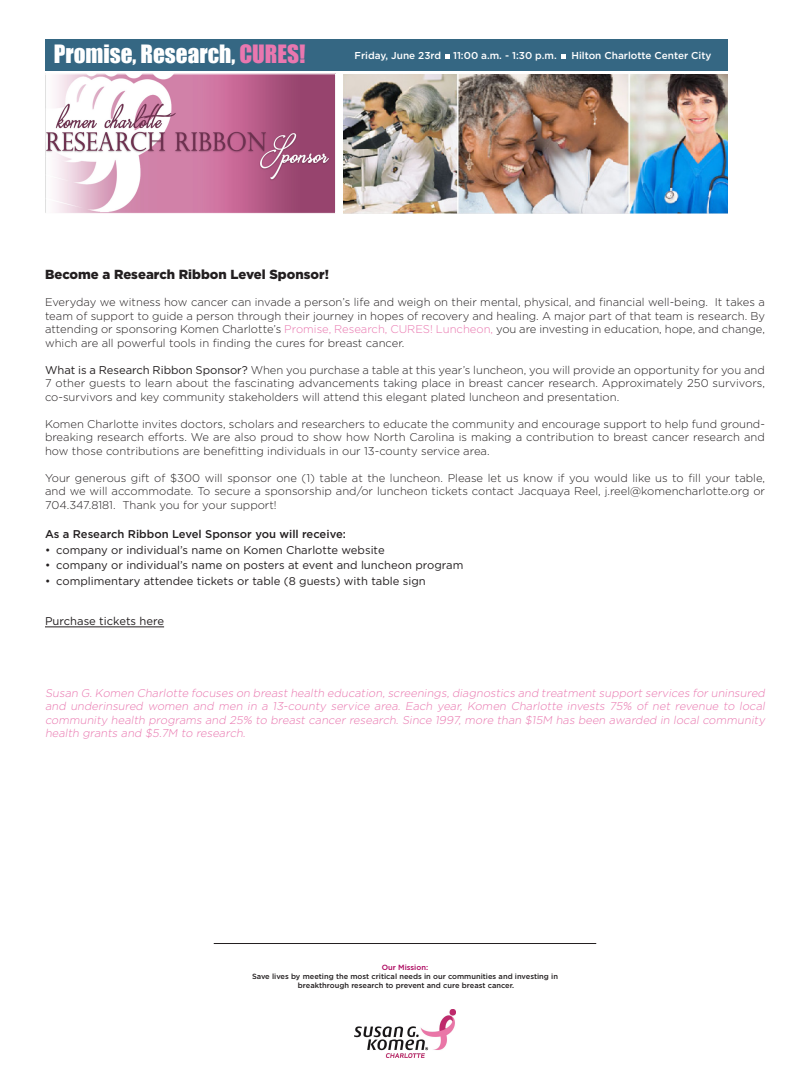
<style>
.page{position:relative;width:810px;height:1080px;background:#fff}
.page>*{position:absolute;margin:0;border:0;box-sizing:border-box;transform-origin:0 0}
.t1{font:23.19px "Impact";color:#fff}
.t2{font:900 13.12px "Gotham";color:#231f20}
.t3{font:300 11.25px/13.5px "Gotham";color:#231f20;text-align:justify}
.t4{font:italic 300 11.25px/13.5px "Gotham";color:#e977af;text-align:justify}
.t5{font:11.25px "Gotham";color:#231f20}
.t6{font:500 11.25px "Gotham";color:#231f20}
.t7{font:500 10px "Gotham";color:#fff}
.t8{font:500 7.5px "Gotham";color:#231f20}
.t9{font:500 7.5px "Gotham";color:#ab035c}
.s1{color:#e977af}
.s2{font-weight:400}
</style>
<div class="page">
<hr style="left:45px;top:627px;width:119px;height:1px;background:#231f20">
<img style="left:47px;top:76px;width:287px;height:136px">
<div style="left:45px;top:74px;width:291px;height:140px;border:1px solid #fff"></div>
<hr style="left:214px;top:943px;width:382px;height:1px;background:#231f20">
<img style="left:354px;top:1010px;width:102px;height:48px">
<img style="left:343px;top:74px;width:385px;height:139px">
<div style="left:45px;top:39px;width:683px;height:31px;background:#356783"></div>
<svg style="left:445px;top:54px;width:5px;height:4px"></svg>
<svg style="left:561px;top:54px;width:5px;height:4px"></svg>
<p class="t1" style="left:54px;top:36px;width:253px">Promise, Research, <span class="s1">CURES!</span></p>
<p class="t7" style="left:355px;top:50px;width:88px">Friday, June 23rd</p>
<p class="t7" style="left:453px;top:50px;width:105px">11:00 a.m. - 1:30 p.m.</p>
<p class="t7" style="left:571px;top:50px;width:142px">Hilton Charlotte Center City</p>
<p class="t2" style="left:45px;top:266px;width:285px">Become a Research Ribbon Level Sponsor!</p>
<p class="t3" style="left:45px;top:296px;width:722px">Everyday we witness how cancer can invade a person’s life and weigh on their mental, physical, and financial well-being. It takes a team of support to guide a person through their journey in hopes of recovery and healing. A major part of that team is research. By attending or sponsoring Komen Charlotte’s <span class="s1">Promise, Research, CURES! Luncheon,</span> you are investing in education, hope, and change, which are all powerful tools in finding the cures for breast cancer.</p>
<p class="t3" style="left:45px;top:363px;width:722px"><span class="s2">What is a Research Ribbon Sponsor?</span> When you purchase a table at this year’s luncheon, you will provide an opportunity for you and 7 other guests to learn about the fascinating advancements taking place in breast cancer research. Approximately 250 survivors, co-survivors and key community stakeholders will attend this elegant plated luncheon and presentation.</p>
<p class="t3" style="left:45px;top:417px;width:722px">Komen Charlotte invites doctors, scholars and researchers to educate the community and encourage support to help fund ground&shy;breaking research efforts. We are also proud to show how North Carolina is making a contribution to breast cancer research and how those contributions are benefitting individuals in our 13-county service area.</p>
<p class="t3" style="left:45px;top:471px;width:722px">Your generous gift of $300 will sponsor one (1) table at the luncheon. Please let us know if you would like us to fill your table, and we will accommodate. To secure a sponsorship and/or luncheon tickets contact Jacquaya Reel, j.reel@komencharlotte.org or 704.347.8181. Thank you for your support!</p>
<p class="t6" style="left:45px;top:528px;width:302px">As a Research Ribbon Level Sponsor you will receive:</p>
<p class="t5" style="left:45px;top:543px;width:341px">• company or individual’s name on Komen Charlotte website</p>
<p class="t5" style="left:45px;top:559px;width:420px">• company or individual’s name on posters at event and luncheon program</p>
<p class="t5" style="left:45px;top:575px;width:382px">• complimentary attendee tickets or table (8 guests) with table sign</p>
<p class="t5" style="left:45px;top:615px;width:121px">Purchase tickets here</p>
<p class="t4" style="left:45px;top:686px;width:723px">Susan G. Komen Charlotte focuses on breast health education, screenings, diagnostics and treatment support services for uninsured and underinsured women and men in a 13-county service area. Each year, Komen Charlotte invests 75% of net revenue to local community health programs and 25% to breast cancer research. Since 1997, more than $15M has been awarded in local community health grants and $5.7M to research.</p>
<p class="t9" style="left:382px;top:963px;width:48px">Our Mission:</p>
<p class="t8" style="left:252px;top:972px;width:307px">Save lives by meeting the most critical needs in our communities and investing in</p>
<p class="t8" style="left:298px;top:981px;width:218px">breakthrough research to prevent and cure breast cancer.</p>
</div>
